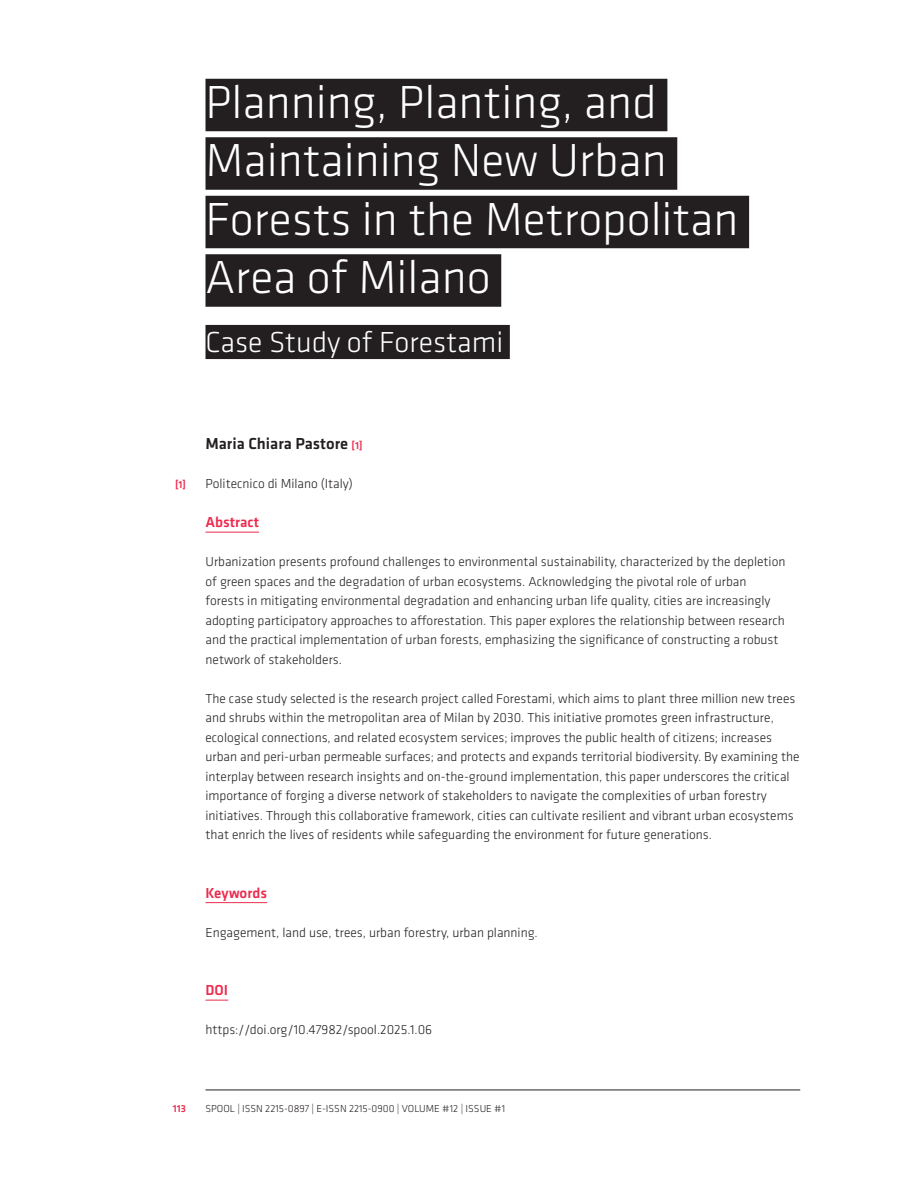
<style>
.page{position:relative;width:918px;height:1188px;background:#fff}
.page>*{position:absolute;margin:0;border:0;box-sizing:border-box;transform-origin:0 0}
.FRONT_Title{font:300 48px/58.5px "Klavika Basic";color:#fff}
.FRONT_Subtitle{font:300 30px "Klavika Basic";color:#fff}
.FRONT_Author{font:500 16.5px "Klavika Basic";color:#231f20}
.SUBHEADING_Normal_2{font:500 15px "Klavika Basic";color:#ed2b4e}
.BODY_Normal{font:300 13.5px/19.5px "Klavika Basic";color:#231f20}
.MASTERPAGE_FOOTER_-_APA_6_0_Citation{font:300 10.5px "Klavika Basic";color:#231f20}
.t1{font:500 10.5px "Klavika Basic";color:#ed2b4e}
.s1{font-size:10.5px;color:#ed2b4e}
</style>
<div class="page">
<hr style="left:206px;top:1090px;width:594px;height:1px;background:#231f20">
<div style="left:206px;top:79px;width:461px;height:52px;background:#231f20"></div>
<div style="left:206px;top:137px;width:471px;height:53px;background:#231f20"></div>
<div style="left:206px;top:196px;width:543px;height:52px;background:#231f20"></div>
<div style="left:206px;top:254px;width:295px;height:53px;background:#231f20"></div>
<div style="left:206px;top:325px;width:304px;height:34px;background:#231f20"></div>
<hr style="left:206px;top:532px;width:53px;height:1px;background:#ed2b4e">
<hr style="left:206px;top:902px;width:61px;height:1px;background:#ed2b4e">
<svg style="left:206px;top:1000px;width:22px;height:1px"></svg>
<p class="FRONT_Title" style="left:206px;top:72px;width:535px">Planning, Planting, and<br>Maintaining New Urban<br>Forests in the Metropolitan<br>Area of Milano</p>
<p class="FRONT_Subtitle" style="left:206px;top:324px;width:299px">Case Study of Forestami</p>
<p class="FRONT_Author" style="left:206px;top:433px;width:159px">Maria Chiara Pastore <span class="s1">[1]</span></p>
<p class="t1" style="left:175px;top:478px;width:12px">[1]</p>
<p class="BODY_Normal" style="left:206px;top:474px;width:149px">Politecnico di Milano (Italy)</p>
<p class="SUBHEADING_Normal_2" style="left:206px;top:512px;width:55px">Abstract</p>
<p class="BODY_Normal" style="left:206px;top:552px;width:581px">Urbanization presents profound challenges to environmental sustainability, characterized by the depletion of green spaces and the degradation of urban ecosystems. Acknowledging the pivotal role of urban forests in mitigating environmental degradation and enhancing urban life quality, cities are increasingly adopting participatory approaches to afforestation. This paper explores the relationship between research and the practical implementation of urban forests, emphasizing the significance of constructing a robust network of stakeholders.</p>
<p class="BODY_Normal" style="left:206px;top:688px;width:596px">The case study selected is the research project called Forestami, which aims to plant three million new trees and shrubs within the metropolitan area of Milan by 2030. This initiative promotes green infrastructure, ecological connections, and related ecosystem services; improves the public health of citizens; increases urban and peri-urban permeable surfaces; and protects and expands territorial biodiversity. By examining the interplay between research insights and on-the-ground implementation, this paper underscores the critical importance of forging a diverse network of stakeholders to navigate the complexities of urban forestry initiatives. Through this collaborative framework, cities can cultivate resilient and vibrant urban ecosystems that enrich the lives of residents while safeguarding the environment for future generations.</p>
<p class="SUBHEADING_Normal_2" style="left:206px;top:883px;width:63px">Keywords</p>
<p class="BODY_Normal" style="left:206px;top:922px;width:334px">Engagement, land use, trees, urban forestry, urban planning.</p>
<p class="SUBHEADING_Normal_2" style="left:206px;top:980px;width:24px">DOI</p>
<p class="BODY_Normal" style="left:206px;top:1020px;width:228px">https://doi.org/10.47982/spool.2025.1.06</p>
<p class="t1" style="left:173px;top:1102px;width:15px">113</p>
<p class="MASTERPAGE_FOOTER_-_APA_6_0_Citation" style="left:206px;top:1102px;width:301px">SPOOL | ISSN 2215-0897 | E-ISSN 2215-0900 | VOLUME #12 | ISSUE #1</p>
</div>
